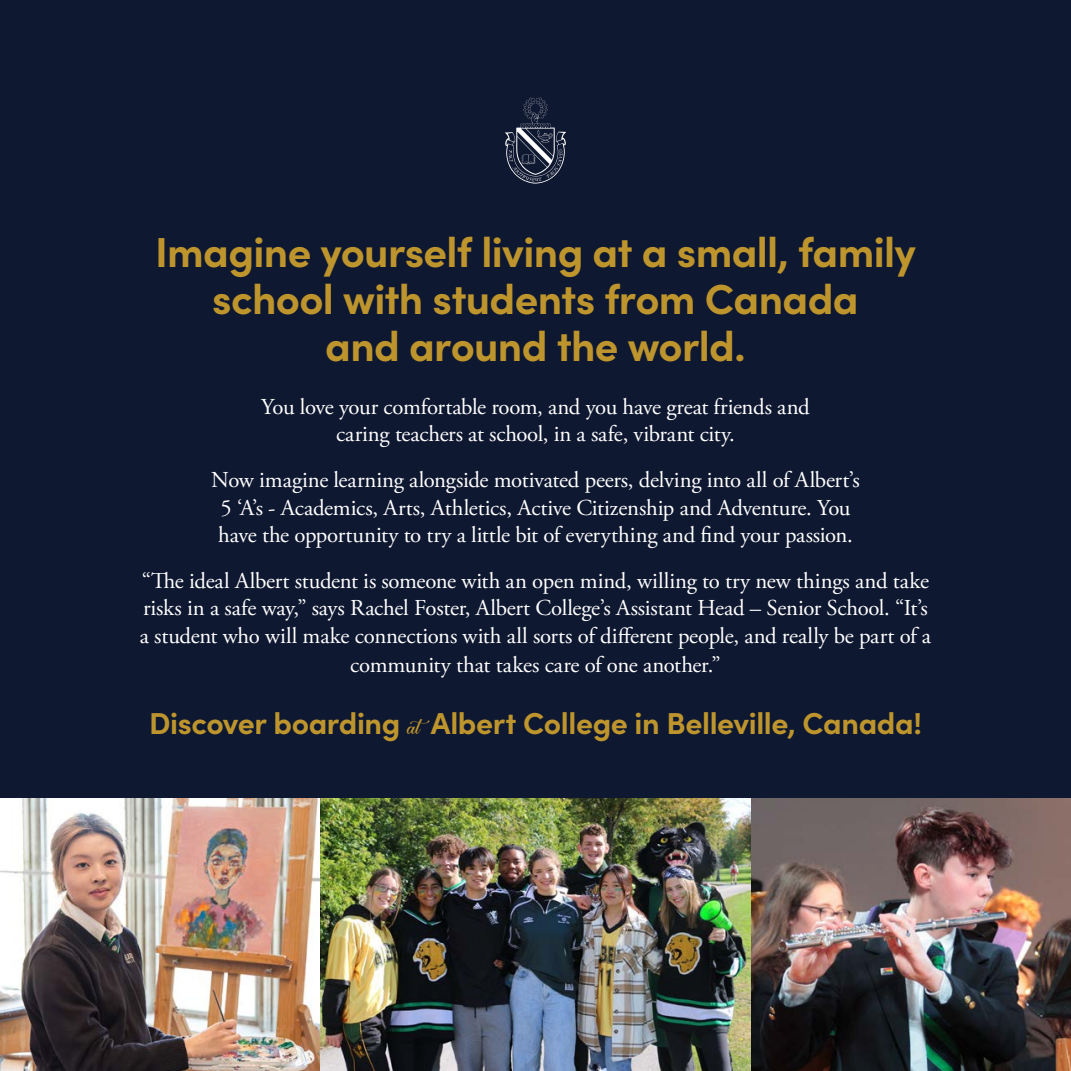
<style>
.page{position:relative;width:1071px;height:1071px;background:#0f1831}
.page>*{position:absolute;margin:0;border:0;box-sizing:border-box;transform-origin:0 0}
.t1{font:700 42px/46.9px "Sofia Pro";letter-spacing:-.015em;color:#be952d;text-align:center}
.t2{font:700 30.28px "Sofia Pro";letter-spacing:-.015em;color:#be952d}
.t3{font:22.75px/27.3px "Adobe Garamond Pro";letter-spacing:-.01em;color:#fff;text-align:center}
.s1{font-family:"Madina";font-weight:400}
</style>
<div class="page">
<img style="left:0;top:799px;width:1071px;height:272px">
<svg style="left:505px;top:97px;width:61px;height:87px"></svg>
<p class="t1" style="left:155px;top:226px;width:763px">Imagine yourself living at a small, family school with students from Canada<br>and around the world.</p>
<p class="t3" style="left:261px;top:394px;width:550px">You love your comfortable room, and you have great friends and caring teachers at school, in a safe, vibrant city.</p>
<p class="t3" style="left:211px;top:467px;width:650px">Now imagine learning alongside motivated peers, delving into all of Albert’s<br>5 ‘A’s - Academics, Arts, Athletics, Active Citizenship and Adventure. You have the opportunity to try a little bit of everything and find your passion.</p>
<p class="t3" style="left:140px;top:568px;width:793px;text-align:left">“The ideal Albert student is someone with an open mind, willing to try new things and take risks in a safe way,” says Rachel Foster, Albert College’s Assistant Head – Senior School. “It’s a student who will make connections with all sorts of different people, and really be part of a</p>
<p class="t3" style="left:350px;top:652px;width:372px">community that takes care of one another.”</p>
<p class="t2" style="left:149px;top:700px;width:774px">Discover boarding <span class="s1">at</span>Albert College in Belleville, Canada!</p>
</div>
